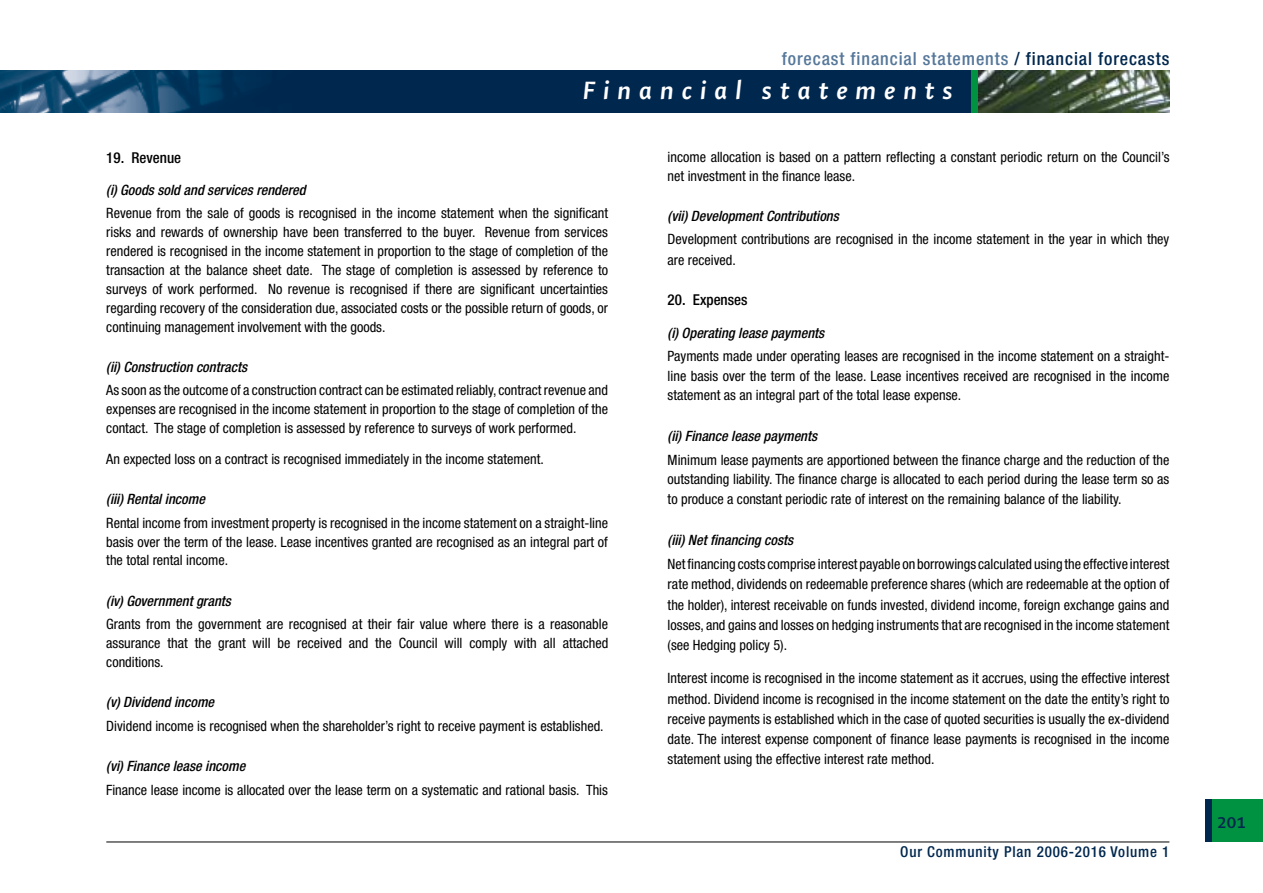
<style>
.page{position:relative;width:1263px;height:893px;background:#fff}
.page>*{position:absolute;margin:0;border:0;box-sizing:border-box;transform-origin:0 0}
.t1{font:27px "Shaker RBI";letter-spacing:.3em;color:#fff}
.t2{font:500 condensed 18px "Helvetica Neue";letter-spacing:.05em;color:#55779a}
.t3{font:18px "Shaker RB";color:#00274e}
.t4{font:500 condensed 15px "Helvetica Neue";letter-spacing:.055em;color:#00274e}
.t5{font:500 condensed 15px "Helvetica Neue";color:#000}
.t6{font:condensed 14.25px/18.9px "Helvetica Neue";color:#000;text-align:justify}
.t7{font:italic 500 condensed 14.25px "Helvetica Neue";color:#000}
.s1{color:#00274e}
</style>
<div class="page">
<svg style="left:0;top:70px;width:972px;height:43px;background:#083258"></svg>
<div style="left:972px;top:70px;width:6px;height:43px;background:#009241"></div>
<img style="left:978px;top:70px;width:191px;height:43px">
<hr style="left:106px;top:842px;width:1063px;height:1px;background:#000">
<div style="left:1205px;top:799px;width:9px;height:43px;background:#00274e"></div>
<div style="left:1212px;top:799px;width:51px;height:43px;background:#009241"></div>
<p class="t2" style="left:782px;top:48px;width:389px">forecast financial statements <span class="s1">/ financial forecasts</span></p>
<h1 class="t1" style="left:583px;top:76px;width:371px">Financial statements</h1>
<p class="t5" style="left:106px;top:148px;width:76px">19. Revenue</p>
<p class="t7" style="left:106px;top:181px;width:201px">(i) Goods sold and services rendered</p>
<p class="t6" style="left:106px;top:203px;width:503px">Revenue from the sale of goods is recognised in the income statement when the significant risks and rewards of ownership have been transferred to the buyer. Revenue from services rendered is recognised in the income statement in proportion to the stage of completion of the transaction at the balance sheet date. The stage of completion is assessed by reference to surveys of work performed. No revenue is recognised if there are significant uncertainties regarding recovery of the consideration due, associated costs or the possible return of goods, or continuing management involvement with the goods.</p>
<p class="t7" style="left:106px;top:358px;width:142px">(ii) Construction contracts</p>
<p class="t6" style="left:106px;top:380px;width:503px">As soon as the outcome of a construction contract can be estimated reliably, contract revenue and expenses are recognised in the income statement in proportion to the stage of completion of the contact. The stage of completion is assessed by reference to surveys of work performed.</p>
<p class="t6" style="left:106px;top:450px;width:439px">An expected loss on a contract is recognised immediately in the income statement.</p>
<p class="t7" style="left:106px;top:491px;width:100px">(iii) Rental income</p>
<p class="t6" style="left:106px;top:513px;width:503px">Rental income from investment property is recognised in the income statement on a straight-line basis over the term of the lease. Lease incentives granted are recognised as an integral part of the total rental income.</p>
<p class="t7" style="left:106px;top:592px;width:126px">(iv) Government grants</p>
<p class="t6" style="left:106px;top:614px;width:504px">Grants from the government are recognised at their fair value where there is a reasonable assurance that the grant will be received and the Council will comply with all attached conditions.</p>
<p class="t7" style="left:106px;top:693px;width:109px">(v) Dividend income</p>
<p class="t6" style="left:106px;top:717px;width:499px">Dividend income is recognised when the shareholder’s right to receive payment is established.</p>
<p class="t7" style="left:106px;top:758px;width:140px">(vi) Finance lease income</p>
<p class="t6" style="left:106px;top:780px;width:503px">Finance lease income is allocated over the lease term on a systematic and rational basis. This</p>
<p class="t6" style="left:668px;top:148px;width:503px">income allocation is based on a pattern reflecting a constant periodic return on the Council’s net investment in the finance lease.</p>
<p class="t7" style="left:668px;top:208px;width:173px">(vii) Development Contributions</p>
<p class="t6" style="left:668px;top:229px;width:503px;line-height:20.2px">Development contributions are recognised in the income statement in the year in which they are received.</p>
<p class="t5" style="left:668px;top:291px;width:81px">20. Expenses</p>
<p class="t7" style="left:668px;top:324px;width:158px">(i) Operating lease payments</p>
<p class="t6" style="left:668px;top:347px;width:503px;line-height:19.5px">Payments made under operating leases are recognised in the income statement on a straight&shy;line basis over the term of the lease. Lease incentives received are recognised in the income statement as an integral part of the total lease expense.</p>
<p class="t7" style="left:668px;top:428px;width:151px">(ii) Finance lease payments</p>
<p class="t6" style="left:668px;top:450px;width:503px;line-height:19.5px">Minimum lease payments are apportioned between the finance charge and the reduction of the outstanding liability. The finance charge is allocated to each period during the lease term so as to produce a constant periodic rate of interest on the remaining balance of the liability.</p>
<p class="t7" style="left:668px;top:531px;width:127px">(iii) Net financing costs</p>
<p class="t6" style="left:668px;top:554px;width:503px;line-height:20.2px">Net financing costs comprise interest payable on borrowings calculated using the effective interest rate method, dividends on redeemable preference shares (which are redeemable at the option of the holder), interest receivable on funds invested, dividend income, foreign exchange gains and losses, and gains and losses on hedging instruments that are recognised in the income statement (see Hedging policy 5).</p>
<p class="t6" style="left:668px;top:668px;width:503px;line-height:20.2px">Interest income is recognised in the income statement as it accrues, using the effective interest method. Dividend income is recognised in the income statement on the date the entity’s right to receive payments is established which in the case of quoted securities is usually the ex-dividend date. The interest expense component of finance lease payments is recognised in the income statement using the effective interest rate method.</p>
<p class="t4" style="left:900px;top:842px;width:271px">Our Community Plan 2006-2016 Volume 1</p>
<p class="t3" style="left:1217px;top:812px;width:30px">201</p>
</div>
